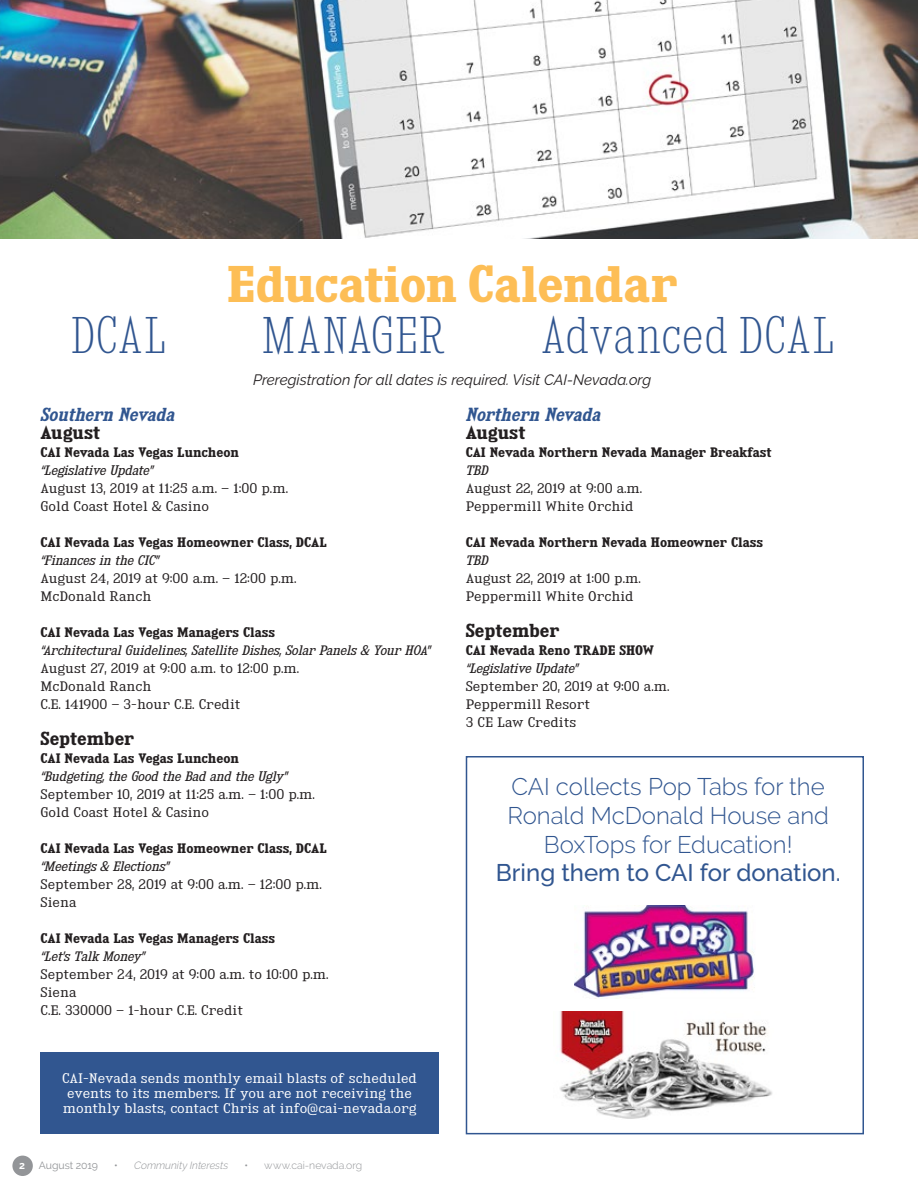
<style>
.page{position:relative;width:918px;height:1188px;background:#fff}
.page>*{position:absolute;margin:0;border:0;box-sizing:border-box;transform-origin:0 0}
.t1{font:45px "Kingsbridge Cd El";letter-spacing:-.01em;color:#315690}
.t2{font:700 45px "Kingsbridge Rg";letter-spacing:-.015em;color:#fdbe56}
.t3{font:300 24px/28.8px "Raleway";color:#315690;text-align:center}
.t4{font:500 24px "Raleway";color:#315690}
.t5{font:700 16.5px "Kingsbridge Rg";color:#231f20}
.t6{font:italic 16.5px "Kingsbridge Sb";color:#315690}
.t7{font:italic 15px "Raleway";color:#231f20}
.t8{font:12px/18px "Kingsbridge Bk";color:#231f20}
.t9{font:700 12px "Kingsbridge Rg";color:#231f20}
.t10{font:italic 12px "Kingsbridge Bk";color:#231f20}
.t11{font:12px/15px "Kingsbridge Bk";color:#fff;text-align:center}
.t12{font:italic 300 10.5px "Raleway";color:#939598}
.t13{font:300 10.5px "Raleway";color:#939598}
.t14{font:10.5px "Raleway";letter-spacing:-.005em;color:#939598}
.t15{font:700 10.5px "Raleway";color:#fff}
.s1{font-weight:400;font-style:normal}
.s2{font-weight:400}
</style>
<div class="page">
<img style="left:0;top:0;width:918px;height:239px">
<div style="left:40px;top:1052px;width:399px;height:82px;background:#315690"></div>
<div style="left:466px;top:756px;width:398px;height:378px;background:#fff;border:2px solid #315690"></div>
<img style="left:559px;top:1012px;width:213px;height:107px">
<img style="left:575px;top:1054px;width:35px;height:4px">
<img style="left:574px;top:906px;width:181px;height:92px">
<div style="left:12px;top:1156px;width:21px;height:20px;background:#939598;border-radius:50%"></div>
<h1 class="t2" style="left:227px;top:257px;width:452px">Education Calendar</h1>
<h1 class="t1" style="left:70px;top:308px;width:99px">DCAL</h1>
<h1 class="t1" style="left:261px;top:308px;width:187px">MANAGER</h1>
<h1 class="t1" style="left:540px;top:308px;width:296px">Advanced DCAL</h1>
<p class="t7" style="left:253px;top:371px;width:400px">Preregistration for all dates is required. Visit CAI-Nevada.org</p>
<h3 class="t6" style="left:40px;top:404px;width:135px">Southern Nevada</h3>
<h3 class="t5" style="left:40px;top:422px;width:61px">August</h3>
<p class="t9" style="left:40px;top:445px;width:200px">CAI Nevada Las Vegas Luncheon</p>
<p class="t10" style="left:40px;top:463px;width:114px">“Legislative Update”</p>
<p class="t8" style="left:40px;top:479px;width:249px">August 13, 2019 at 11:25 a.m. – 1:00 p.m.<br>Gold Coast Hotel &amp; Casino</p>
<p class="t9" style="left:40px;top:535px;width:288px">CAI Nevada Las Vegas Homeowner Class, DCAL</p>
<p class="t10" style="left:40px;top:553px;width:120px">“Finances in the CIC”</p>
<p class="t8" style="left:40px;top:569px;width:258px">August 24, 2019 at 9:00 a.m. – 12:00 p.m.<br>McDonald Ranch</p>
<p class="t9" style="left:40px;top:625px;width:236px">CAI Nevada Las Vegas Managers Class</p>
<p class="t10" style="left:40px;top:643px;width:391px">“Architectural Guidelines, Satellite Dishes, Solar Panels &amp; Your HOA”</p>
<p class="t8" style="left:40px;top:659px;width:260px">August 27, 2019 at 9:00 a.m. to 12:00 p.m.<br>McDonald Ranch<br>C.E. 141900 – 3-hour C.E. Credit</p>
<h3 class="t5" style="left:40px;top:728px;width:95px">September</h3>
<p class="t9" style="left:40px;top:751px;width:200px">CAI Nevada Las Vegas Luncheon</p>
<p class="t10" style="left:40px;top:769px;width:248px">“Budgeting, the Good the Bad and the Ugly”</p>
<p class="t8" style="left:40px;top:785px;width:276px">September 10, 2019 at 11:25 a.m. – 1:00 p.m.<br>Gold Coast Hotel &amp; Casino</p>
<p class="t9" style="left:40px;top:841px;width:288px">CAI Nevada Las Vegas Homeowner Class, DCAL</p>
<p class="t10" style="left:40px;top:859px;width:130px">“Meetings &amp; Elections”</p>
<p class="t8" style="left:40px;top:875px;width:283px">September 28, 2019 at 9:00 a.m. – 12:00 p.m.<br>Siena</p>
<p class="t9" style="left:40px;top:931px;width:236px">CAI Nevada Las Vegas Managers Class</p>
<p class="t10" style="left:40px;top:949px;width:106px">“Let’s Talk Money”</p>
<p class="t8" style="left:40px;top:965px;width:290px">September 24, 2019 at 9:00 a.m. to 10:00 p.m.<br>Siena<br>C.E. 330000 – 1-hour C.E. Credit</p>
<h3 class="t6" style="left:466px;top:404px;width:136px">Northern Nevada</h3>
<h3 class="t5" style="left:466px;top:422px;width:61px">August</h3>
<p class="t9" style="left:466px;top:445px;width:307px">CAI Nevada Northern Nevada Manager Breakfast</p>
<p class="t10" style="left:466px;top:463px;width:24px">TBD</p>
<p class="t8" style="left:466px;top:479px;width:178px">August 22, 2019 at 9:00 a.m.<br>Peppermill White Orchid</p>
<p class="t9" style="left:466px;top:535px;width:299px">CAI Nevada Northern Nevada Homeowner Class</p>
<p class="t10" style="left:466px;top:553px;width:24px">TBD</p>
<p class="t8" style="left:466px;top:569px;width:177px">August 22, 2019 at 1:00 p.m.<br>Peppermill White Orchid</p>
<h3 class="t5" style="left:466px;top:620px;width:95px">September</h3>
<p class="t9" style="left:466px;top:643px;width:190px">CAI Nevada Reno TRADE SHOW</p>
<p class="t10" style="left:466px;top:661px;width:114px">“Legislative Update”</p>
<p class="t8" style="left:466px;top:677px;width:205px">September 20, 2019 at 9:00 a.m.<br>Peppermill Resort<br>3 CE Law Credits</p>
<h2 class="t3" style="left:507px;top:772px;width:323px">CAI collects Pop Tabs for the<br>Ronald McDonald House and<br>BoxTops for Education!</h2>
<h2 class="t4" style="left:496px;top:859px;width:346px">Bring them to CAI for donation.</h2>
<p class="t11" style="left:62px;top:1071px;width:357px">CAI-Nevada sends monthly email blasts of scheduled events to its members. If you are not receiving the monthly blasts, contact Chris at info@cai-nevada.org</p>
<p class="t15" style="left:19px;top:1160px;width:7px">2</p>
<p class="t14" style="left:39px;top:1159px;width:61px">August 2019</p>
<p class="t12" style="left:114px;top:1159px;width:115px"><span class="s1">•</span> Community Interests</p>
<p class="t13" style="left:244px;top:1159px;width:119px"><span class="s2">•</span> www.cai-nevada.org</p>
</div>
